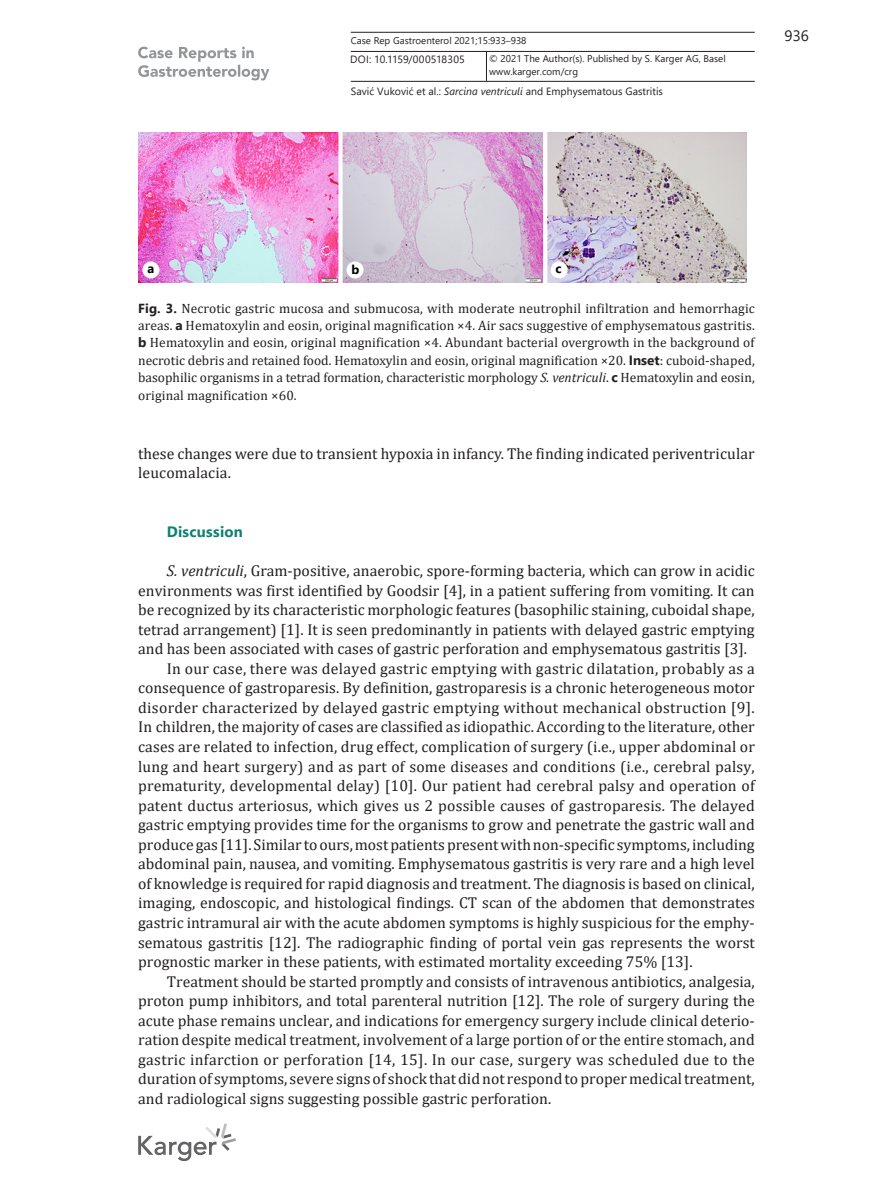
<style>
.page{position:relative;width:893px;height:1191px;background:#fff}
.page>*{position:absolute;margin:0;border:0;box-sizing:border-box;transform-origin:0 0}
.t1{font:15.75px/19.5px "Cambria";color:#231f20}
.t2{font:15.75px "Cambria";letter-spacing:.02em;color:#231f20}
.t3{font:700 15px "Segoe UI";letter-spacing:.015em;color:#0c8270}
.t4{font:15px "Segoe UI";color:#231f20}
.t5{font:13.5px/17.4px "Cambria";letter-spacing:.01em;color:#231f20;text-align:justify}
.t6{font:700 12.75px "Segoe UI";color:#000}
.t7{font:10.5px "Segoe UI";letter-spacing:.005em;color:#231f20}
.t8{font:9.75px "Segoe UI";color:#231f20}
.s1{font-style:italic}
.s2{font-family:"Segoe UI";font-weight:700;font-size:13.2px}
.s3{font-family:"Segoe UI";font-weight:700}
</style>
<div class="page">
<svg style="left:138px;top:47px;width:131px;height:33px"></svg>
<hr style="left:351px;top:51px;width:404px;height:1px;background:#231f20">
<hr style="left:351px;top:81px;width:404px;height:1px;background:#231f20">
<hr style="left:351px;top:32px;width:404px;height:1px;background:#231f20">
<hr style="left:486px;top:51px;width:1px;height:30px;background:#231f20">
<svg style="left:138px;top:1123px;width:98px;height:38px"></svg>
<img style="left:138px;top:133px;width:608px;height:150px">
<div style="left:142px;top:261px;width:17px;height:17px;background:#fff;border-radius:50%"></div>
<div style="left:347px;top:261px;width:17px;height:17px;background:#fff;border-radius:50%"></div>
<div style="left:551px;top:261px;width:17px;height:17px;background:#fff;border-radius:50%"></div>
<p class="t8" style="left:351px;top:31px;width:177px">Case Rep Gastroenterol 2021;15:933–938</p>
<p class="t7" style="left:350px;top:49px;width:116px">DOI: 10.1159/000518305</p>
<p class="t8" style="left:489px;top:50px;width:238px">© 2021 The Author(s). Published by S. Karger AG, Basel</p>
<p class="t8" style="left:489px;top:62px;width:90px">www.karger.com/crg</p>
<p class="t7" style="left:351px;top:81px;width:314px">Savić Vuković et al.: <span class="s1">Sarcina ventriculi</span> and Emphysematous Gastritis</p>
<p class="t4" style="left:785px;top:22px;width:26px">936</p>
<p class="t6" style="left:148px;top:256px;width:8px">a</p>
<p class="t6" style="left:351px;top:258px;width:9px">b</p>
<p class="t6" style="left:556px;top:257px;width:8px">c</p>
<p class="t5" style="left:138px;top:299px;width:618px"><span class="s2">Fig. 3.</span> Necrotic gastric mucosa and submucosa, with moderate neutrophil infiltration and hemorrhagic areas. <span class="s3">a</span> Hematoxylin and eosin, original magnification ×4. Air sacs suggestive of emphysematous gastritis. <span class="s3">b</span> Hematoxylin and eosin, original magnification ×4. Abundant bacterial overgrowth in the background of necrotic debris and retained food. Hematoxylin and eosin, original magnification ×20. <span class="s3">Inset</span>: cuboid-shaped, basophilic organisms in a tetrad formation, characteristic morphology <span class="s1">S. ventriculi</span>. <span class="s3">c</span> Hematoxylin and eosin, original magnification ×60.</p>
<p class="t1" style="left:138px;top:443px;width:618px">these changes were due to transient hypoxia in infancy. The finding indicated periventricular leucomalacia.</p>
<p class="t3" style="left:167px;top:517px;width:77px">Discussion</p>
<p class="t1" style="left:167px;top:561px;width:589px"><span class="s1">S. ventriculi</span>, Gram-positive, anaerobic, spore-forming bacteria, which can grow in acidic</p>
<p class="t1" style="left:138px;top:580px;width:618px">environments was first identified by Goodsir [4], in a patient suffering from vomiting. It can</p>
<p class="t1" style="left:138px;top:600px;width:618px">be recognized by its characteristic morphologic features (basophilic staining, cuboidal shape,</p>
<p class="t1" style="left:138px;top:619px;width:618px">tetrad arrangement) [1]. It is seen predominantly in patients with delayed gastric emptying</p>
<p class="t1" style="left:138px;top:639px;width:610px">and has been associated with cases of gastric perforation and emphysematous gastritis [3].</p>
<p class="t2" style="left:167px;top:659px;width:589px">In our case, there was delayed gastric emptying with gastric dilatation, probably as a</p>
<p class="t1" style="left:138px;top:678px;width:618px">consequence of gastroparesis. By definition, gastroparesis is a chronic heterogeneous motor</p>
<p class="t2" style="left:138px;top:698px;width:618px">disorder characterized by delayed gastric emptying without mechanical obstruction [9].</p>
<p class="t1" style="left:138px;top:717px;width:618px">In children, the majority of cases are classified as idiopathic. According to the literature, other</p>
<p class="t1" style="left:138px;top:737px;width:618px">cases are related to infection, drug effect, complication of surgery (i.e., upper abdominal or</p>
<p class="t1" style="left:138px;top:756px;width:618px">lung and heart surgery) and as part of some diseases and conditions (i.e., cerebral palsy,</p>
<p class="t1" style="left:138px;top:776px;width:618px">prematurity, developmental delay) [10]. Our patient had cerebral palsy and operation of</p>
<p class="t1" style="left:138px;top:795px;width:618px">patent ductus arteriosus, which gives us 2 possible causes of gastroparesis. The delayed</p>
<p class="t1" style="left:138px;top:815px;width:618px">gastric emptying provides time for the organisms to grow and penetrate the gastric wall and</p>
<p class="t1" style="left:138px;top:834px;width:618px">produce gas [11]. Similar to ours, most patients present with non-specific symptoms, including</p>
<p class="t1" style="left:138px;top:854px;width:618px">abdominal pain, nausea, and vomiting. Emphysematous gastritis is very rare and a high level</p>
<p class="t1" style="left:138px;top:873px;width:618px">of knowledge is required for rapid diagnosis and treatment. The diagnosis is based on clinical,</p>
<p class="t1" style="left:138px;top:893px;width:618px">imaging, endoscopic, and histological findings. CT scan of the abdomen that demonstrates</p>
<p class="t1" style="left:138px;top:912px;width:618px">gastric intramural air with the acute abdomen symptoms is highly suspicious for the emphy-</p>
<p class="t1" style="left:138px;top:932px;width:618px">sematous gastritis [12]. The radiographic finding of portal vein gas represents the worst</p>
<p class="t1" style="left:138px;top:952px;width:556px">prognostic marker in these patients, with estimated mortality exceeding 75% [13].</p>
<p class="t1" style="left:167px;top:971px;width:589px">Treatment should be started promptly and consists of intravenous antibiotics, analgesia,</p>
<p class="t1" style="left:138px;top:991px;width:618px">proton pump inhibitors, and total parenteral nutrition [12]. The role of surgery during the</p>
<p class="t1" style="left:138px;top:1010px;width:618px">acute phase remains unclear, and indications for emergency surgery include clinical deterio-</p>
<p class="t1" style="left:138px;top:1030px;width:618px">ration despite medical treatment, involvement of a large portion of or the entire stomach, and</p>
<p class="t2" style="left:138px;top:1050px;width:618px">gastric infarction or perforation [14, 15]. In our case, surgery was scheduled due to the</p>
<p class="t1" style="left:138px;top:1069px;width:618px">duration of symptoms, severe signs of shock that did not respond to proper medical treatment,</p>
<p class="t1" style="left:138px;top:1088px;width:415px">and radiological signs suggesting possible gastric perforation.</p>
</div>
